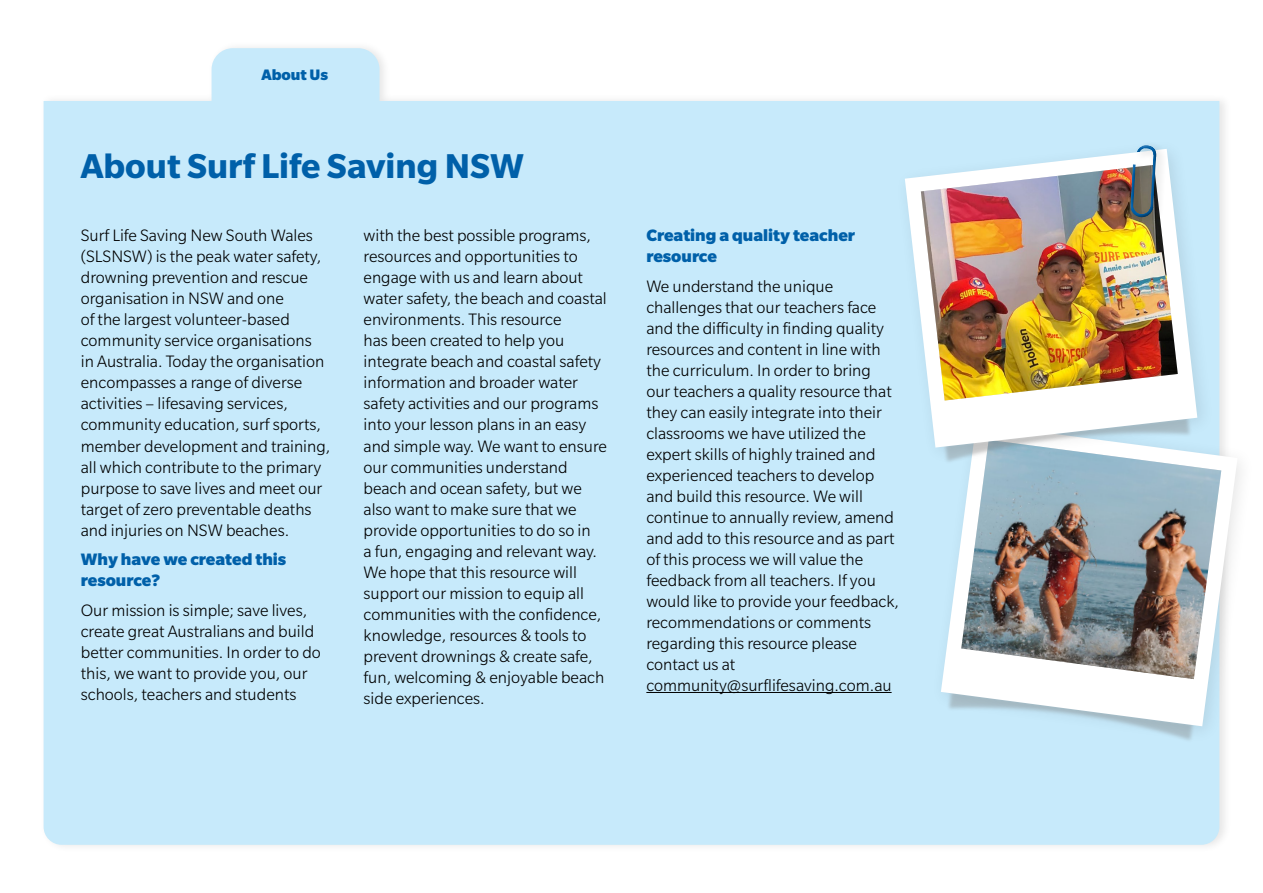
<style>
.page{position:relative;width:1263px;height:893px;background:#fff}
.page>*{position:absolute;margin:0;border:0;box-sizing:border-box;transform-origin:0 0}
.t1{font:700 37.5px "Slate Std";color:#0060a9}
.t2{font:300 18px/21px "Slate Std";color:#000}
.t3{font:900 18px/21px "Slate Std";color:#0060a9}
.t4{font:900 16.5px "Slate Std";color:#0060a9}
</style>
<div class="page">
<div style="left:44px;top:101px;width:1175px;height:744px;background:#c7eafb"></div>
<div style="left:212px;top:48px;width:167px;height:53px;background:#c7eafb"></div>
<hr style="left:646px;top:692px;width:246px;height:1px;background:#000">
<img style="left:940px;top:744px;width:262px;height:5px">
<div style="left:929px;top:412px;width:327px;height:332px;background:#000;opacity:.1"></div>
<svg style="left:941px;top:424px;width:296px;height:302px"></svg>
<img style="left:961px;top:440px;width:260px;height:239px">
<img style="left:936px;top:466px;width:262px;height:4px">
<div style="left:893px;top:138px;width:323px;height:328px;background:#000;opacity:.1"></div>
<svg style="left:905px;top:149px;width:292px;height:299px"></svg>
<img style="left:921px;top:165px;width:257px;height:235px">
<div style="left:1125px;top:141px;width:42px;height:87px;background:#000;opacity:.2"></div>
<img style="left:1113px;top:133px;width:60px;height:88px">
<p class="t4" style="left:261px;top:66px;width:68px">About Us</p>
<h1 class="t1" style="left:81px;top:145px;width:445px">About Surf Life Saving NSW</h1>
<p class="t2" style="left:81px;top:225px;width:251px">Surf Life Saving New South Wales (SLSNSW) is the peak water safety, drowning prevention and rescue organisation in NSW and one<br>of the largest volunteer-based community service organisations<br>in Australia. Today the organisation encompasses a range of diverse activities – lifesaving services, community education, surf sports, member development and training, all which contribute to the primary purpose to save lives and meet our target of zero preventable deaths and injuries on NSW beaches.</p>
<p class="t3" style="left:81px;top:549px;width:207px">Why have we created this resource?</p>
<p class="t2" style="left:81px;top:599px;width:242px">Our mission is simple; save lives, create great Australians and build better communities. In order to do this, we want to provide you, our schools, teachers and students</p>
<p class="t2" style="left:364px;top:225px;width:245px">with the best possible programs, resources and opportunities to engage with us and learn about water safety, the beach and coastal environments. This resource<br>has been created to help you integrate beach and coastal safety information and broader water safety activities and our programs into your lesson plans in an easy and simple way. We want to ensure our communities understand beach and ocean safety, but we also want to make sure that we provide opportunities to do so in<br>a fun, engaging and relevant way.<br>We hope that this resource will support our mission to equip all communities with the confidence, knowledge, resources &amp; tools to prevent drownings &amp; create safe, fun, welcoming &amp; enjoyable beach side experiences.</p>
<p class="t3" style="left:646px;top:225px;width:210px">Creating a quality teacher resource</p>
<p class="t2" style="left:646px;top:276px;width:254px">We understand the unique challenges that our teachers face and the difficulty in finding quality resources and content in line with the curriculum. In order to bring our teachers a quality resource that they can easily integrate into their classrooms we have utilized the expert skills of highly trained and experienced teachers to develop and build this resource. We will continue to annually review, amend and add to this resource and as part of this process we will value the feedback from all teachers. If you would like to provide your feedback, recommendations or comments regarding this resource please contact us at community@surflifesaving.com.au</p>
</div>
